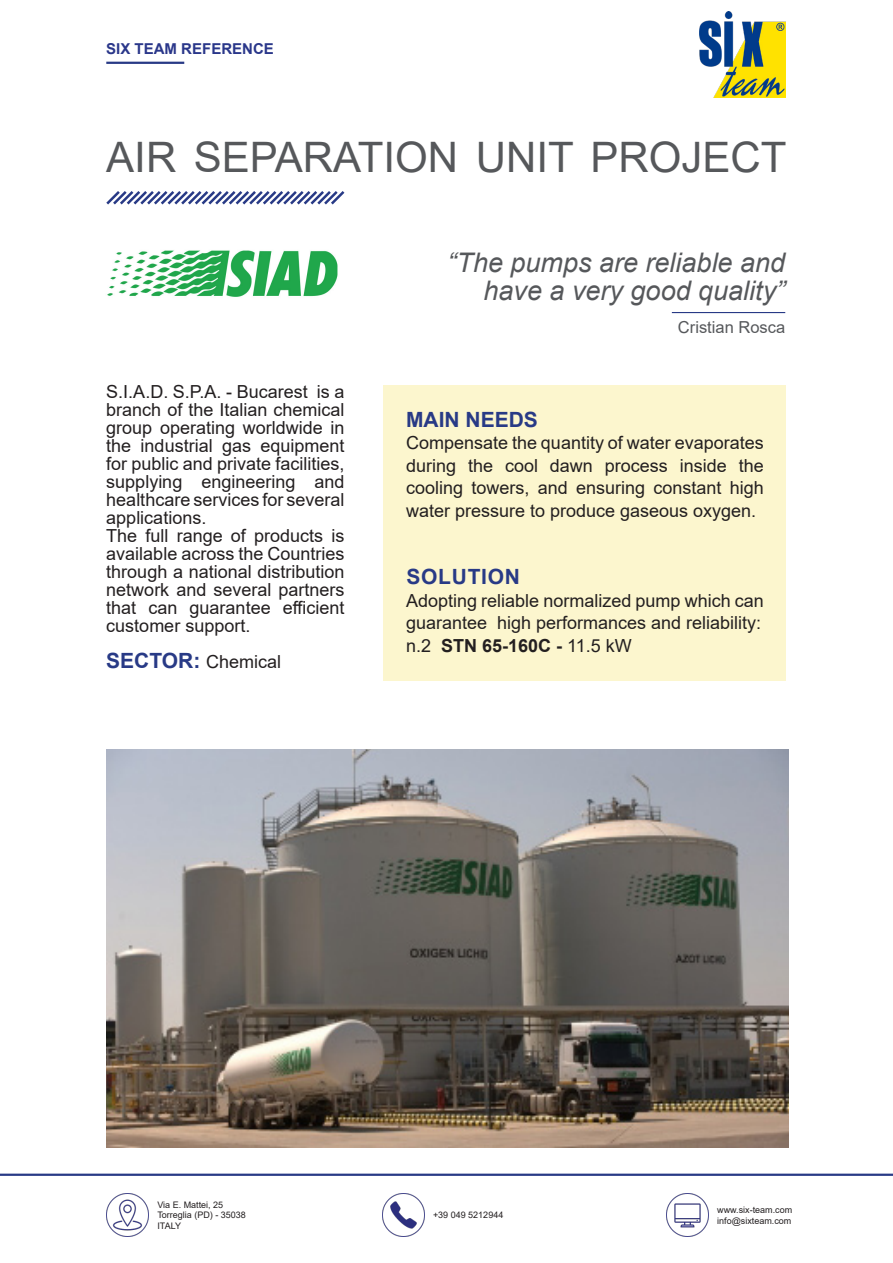
<style>
.page{position:relative;width:893px;height:1263px;background:#fff}
.page>*{position:absolute;margin:0;border:0;box-sizing:border-box;transform-origin:0 0}
.Didascalia_figura{font:42px "Arial";color:#56585b}
.t1{font:italic 27px "Arial";color:#56585b}
.t2{font:700 21px "Arial";color:#283a86}
.t3{font:700 21px "Arial";letter-spacing:.02em;color:#283a86}
.Didascalia_figura-2{font:18px/18px "Arial";color:#231f20;text-align:justify}
.t4{font:700 18px "Arial";color:#231f20}
.Didascalia_figura-3{font:16.5px "Arial";color:#56585b}
.t5{font:700 15px "Arial";color:#2a378a}
.t6{font:9px/10.8px "Arial";color:#231f20}
.s1{font-weight:700;font-size:21px;color:#283a86}
.s2{font-weight:400}
</style>
<div class="page">
<img style="left:106px;top:1194px;width:43px;height:42px">
<img style="left:382px;top:1194px;width:42px;height:42px">
<img style="left:666px;top:1194px;width:43px;height:42px">
<img style="left:699px;top:12px;width:87px;height:86px">
<hr style="left:0;top:1173px;width:893px;height:3px;background:#283a86">
<hr style="left:106px;top:62px;width:78px;height:2px;background:#283a86">
<img style="left:107px;top:250px;width:231px;height:47px">
<div style="left:383px;top:385px;width:403px;height:295px;background:#fcf6ce"></div>
<img style="left:106px;top:749px;width:683px;height:398px">
<hr style="left:672px;top:312px;width:113px;height:1px;background:#283a86">
<svg style="left:106px;top:191px;width:239px;height:14px"></svg>
<p class="t5" style="left:106px;top:39px;width:169px">SIX TEAM REFERENCE</p>
<p class="Didascalia_figura" style="left:106px;top:129px;width:682px">AIR SEPARATION UNIT PROJECT</p>
<p class="Didascalia_figura-2" style="left:106px;top:383px;width:240px">S.I.A.D. S.P.A. - Bucarest is a branch of the Italian chemical group operating worldwide in the industrial gas equipment for public and private facilities, supplying engineering and healthcare services for several applications.</p>
<p class="Didascalia_figura-2" style="left:106px;top:527px;width:240px">The full range of products is available across the Countries through a national distribution network and several partners that can guarantee efficient customer support.</p>
<p class="Didascalia_figura-2" style="left:106px;top:653px;width:176px"><span class="s1">SECTOR:</span> Chemical</p>
<p class="t1" style="left:448px;top:245px;width:339px">“The pumps are reliable and</p>
<p class="t1" style="left:484px;top:273px;width:303px">have a very good quality”</p>
<p class="Didascalia_figura-3" style="left:678px;top:316px;width:109px">Cristian Rosca</p>
<p class="t2" style="left:406px;top:404px;width:133px">MAIN NEEDS</p>
<p class="Didascalia_figura-2" style="left:406px;top:431px;width:359px;line-height:22.5px">Compensate the quantity of water evaporates during the cool dawn process inside the cooling towers, and ensuring constant high water pressure to produce gaseous oxygen.</p>
<p class="t3" style="left:406px;top:562px;width:115px">SOLUTION</p>
<p class="Didascalia_figura-2" style="left:406px;top:589px;width:359px;line-height:22.5px">Adopting reliable normalized pump which can guarantee high performances and reliability:</p>
<p class="t4" style="left:406px;top:633px;width:227px"><span class="s2">n.2</span> STN 65-160C - <span class="s2">11.5 kW</span></p>
<p class="t6" style="left:157px;top:1199px;width:90px">Via E. Mattei, 25<br>Torreglia (PD) - 35038<br>ITALY</p>
<p class="t6" style="left:717px;top:1204px;width:77px">www.six-team.com info@sixteam.com</p>
<p class="t6" style="left:433px;top:1210px;width:72px">+39 049 5212944</p>
</div>
